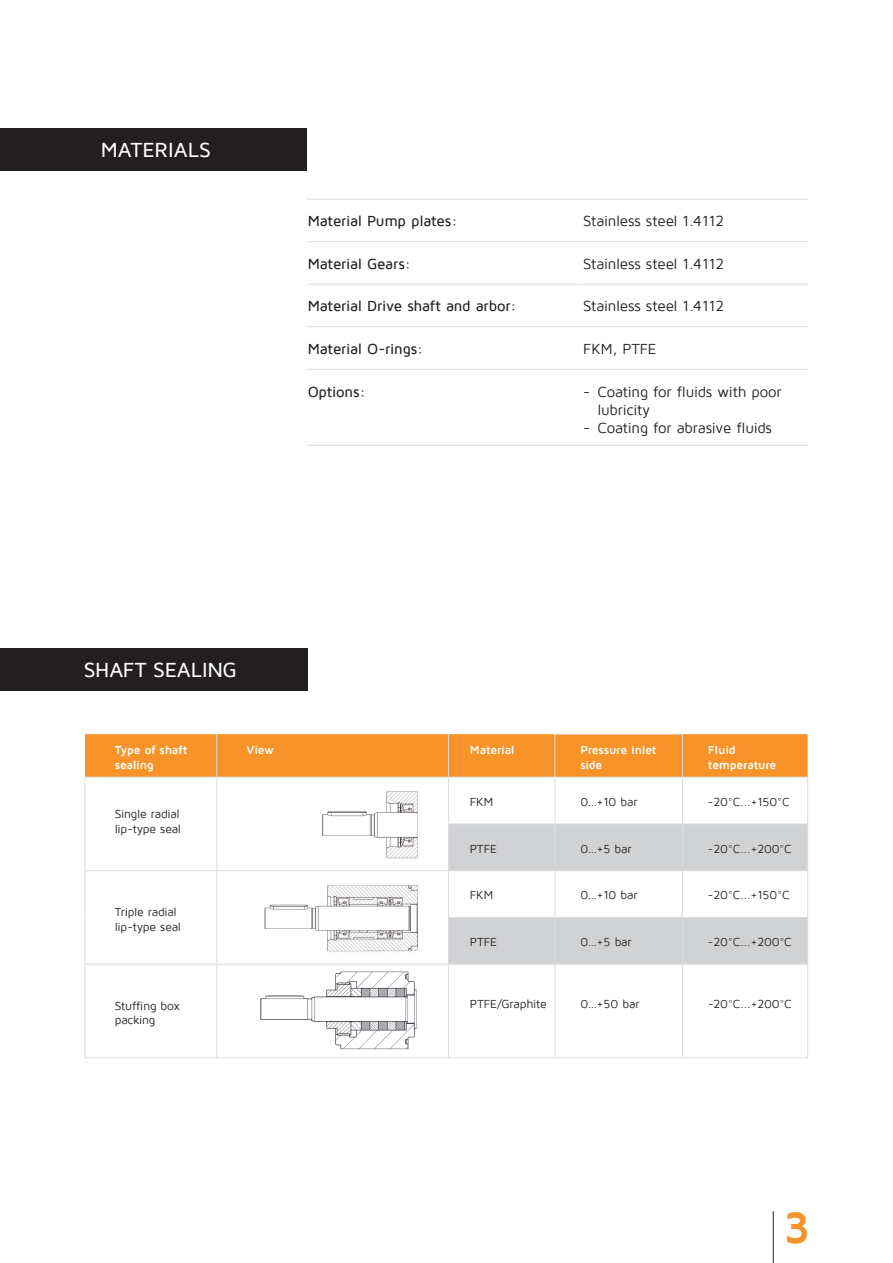
<style>
.page{position:relative;width:893px;height:1263px;background:#fff}
.page>*{position:absolute;margin:0;border:0;box-sizing:border-box;transform-origin:0 0}
.t1{font:700 45px "Maven Pro";color:#f79328}
.t2{font:500 21px "Maven Pro";letter-spacing:-.005em;color:#fff}
.t3{font:15px/18px "Maven Pro";letter-spacing:-.01em;color:#231f20}
.t4{font:500 15px "Maven Pro";letter-spacing:-.015em;color:#231f20}
.t5{font:12px/14.4px "Maven Pro";letter-spacing:-.015em;color:#231f20}
.t6{font:700 12px/14.4px "Maven Pro";letter-spacing:-.015em;color:#fff}
</style>
<div class="page">
<div style="left:0;top:129px;width:307px;height:42px;background:#231f20"></div>
<hr style="left:306px;top:199px;width:277px;height:1px;background:#dcdddf">
<hr style="left:583px;top:199px;width:226px;height:1px;background:#dcdddf">
<hr style="left:583px;top:284px;width:226px;height:1px;background:#dcdddf">
<hr style="left:308px;top:241px;width:275px;height:1px;background:#dcdddf">
<hr style="left:583px;top:241px;width:226px;height:1px;background:#dcdddf">
<hr style="left:308px;top:284px;width:275px;height:1px;background:#dcdddf">
<hr style="left:308px;top:326px;width:275px;height:1px;background:#dcdddf">
<hr style="left:583px;top:326px;width:226px;height:1px;background:#dcdddf">
<hr style="left:308px;top:369px;width:275px;height:1px;background:#dcdddf">
<hr style="left:583px;top:369px;width:226px;height:1px;background:#dcdddf">
<hr style="left:306px;top:445px;width:277px;height:1px;background:#dcdddf">
<hr style="left:583px;top:445px;width:226px;height:1px;background:#dcdddf">
<div style="left:0;top:648px;width:307px;height:43px;background:#231f20"></div>
<div style="left:85px;top:734px;width:723px;height:43px;background:#f79328"></div>
<svg style="left:449px;top:824px;width:358px;height:140px;fill:#d1d2d4"></svg>
<hr style="left:216px;top:734px;width:1px;height:43px;background:#dcdddf">
<hr style="left:448px;top:734px;width:1px;height:43px;background:#dcdddf">
<hr style="left:85px;top:777px;width:132px;height:1px;background:#dcdddf">
<hr style="left:85px;top:777px;width:1px;height:47px;background:#dcdddf">
<hr style="left:217px;top:777px;width:232px;height:1px;background:#dcdddf">
<hr style="left:216px;top:777px;width:1px;height:47px;background:#dcdddf">
<hr style="left:449px;top:777px;width:106px;height:1px;background:#dcdddf">
<hr style="left:448px;top:777px;width:1px;height:46px;background:#dcdddf">
<hr style="left:682px;top:777px;width:126px;height:1px;background:#dcdddf">
<hr style="left:807px;top:777px;width:1px;height:46px;background:#dcdddf">
<hr style="left:85px;top:824px;width:1px;height:46px;background:#dcdddf">
<hr style="left:216px;top:824px;width:1px;height:46px;background:#dcdddf">
<hr style="left:448px;top:823px;width:107px;height:1px;background:#dcdddf">
<hr style="left:448px;top:824px;width:1px;height:46px;background:#dcdddf">
<hr style="left:682px;top:823px;width:126px;height:1px;background:#dcdddf">
<hr style="left:807px;top:824px;width:1px;height:46px;background:#dcdddf">
<hr style="left:85px;top:870px;width:132px;height:1px;background:#dcdddf">
<hr style="left:85px;top:871px;width:1px;height:46px;background:#dcdddf">
<hr style="left:217px;top:870px;width:232px;height:1px;background:#dcdddf">
<hr style="left:216px;top:871px;width:1px;height:46px;background:#dcdddf">
<hr style="left:449px;top:870px;width:106px;height:1px;background:#dcdddf">
<hr style="left:448px;top:871px;width:1px;height:46px;background:#dcdddf">
<hr style="left:682px;top:870px;width:126px;height:1px;background:#dcdddf">
<hr style="left:807px;top:871px;width:1px;height:46px;background:#dcdddf">
<hr style="left:85px;top:917px;width:1px;height:47px;background:#dcdddf">
<hr style="left:216px;top:917px;width:1px;height:47px;background:#dcdddf">
<hr style="left:448px;top:917px;width:107px;height:1px;background:#dcdddf">
<hr style="left:448px;top:918px;width:1px;height:46px;background:#dcdddf">
<hr style="left:682px;top:917px;width:126px;height:1px;background:#dcdddf">
<hr style="left:807px;top:918px;width:1px;height:46px;background:#dcdddf">
<hr style="left:85px;top:964px;width:132px;height:1px;background:#dcdddf">
<hr style="left:85px;top:965px;width:1px;height:92px;background:#dcdddf">
<hr style="left:217px;top:964px;width:232px;height:1px;background:#dcdddf">
<hr style="left:216px;top:965px;width:1px;height:92px;background:#dcdddf">
<hr style="left:449px;top:964px;width:106px;height:1px;background:#dcdddf">
<hr style="left:448px;top:965px;width:1px;height:92px;background:#dcdddf">
<hr style="left:682px;top:964px;width:126px;height:1px;background:#dcdddf">
<hr style="left:807px;top:965px;width:1px;height:92px;background:#dcdddf">
<hr style="left:85px;top:1057px;width:132px;height:1px;background:#dcdddf">
<hr style="left:217px;top:1057px;width:232px;height:1px;background:#dcdddf">
<hr style="left:449px;top:1057px;width:106px;height:1px;background:#dcdddf">
<hr style="left:682px;top:1057px;width:126px;height:1px;background:#dcdddf">
<hr style="left:554px;top:734px;width:129px;height:1px;background:#dcdddf">
<hr style="left:554px;top:734px;width:1px;height:43px;background:#dcdddf">
<hr style="left:682px;top:734px;width:1px;height:43px;background:#dcdddf">
<hr style="left:555px;top:777px;width:127px;height:1px;background:#dcdddf">
<hr style="left:554px;top:777px;width:1px;height:46px;background:#dcdddf">
<hr style="left:682px;top:777px;width:1px;height:46px;background:#dcdddf">
<hr style="left:555px;top:823px;width:127px;height:1px;background:#dcdddf">
<hr style="left:554px;top:824px;width:1px;height:46px;background:#dcdddf">
<hr style="left:682px;top:824px;width:1px;height:46px;background:#dcdddf">
<hr style="left:555px;top:870px;width:127px;height:1px;background:#dcdddf">
<hr style="left:554px;top:871px;width:1px;height:46px;background:#dcdddf">
<hr style="left:682px;top:871px;width:1px;height:46px;background:#dcdddf">
<hr style="left:555px;top:917px;width:127px;height:1px;background:#dcdddf">
<hr style="left:554px;top:918px;width:1px;height:46px;background:#dcdddf">
<hr style="left:682px;top:918px;width:1px;height:46px;background:#dcdddf">
<hr style="left:555px;top:964px;width:127px;height:1px;background:#dcdddf">
<hr style="left:554px;top:965px;width:1px;height:92px;background:#dcdddf">
<hr style="left:682px;top:965px;width:1px;height:92px;background:#dcdddf">
<hr style="left:555px;top:1057px;width:127px;height:1px;background:#dcdddf">
<hr style="left:773px;top:1211px;width:1px;height:52px;background:#231f20">
<img style="left:322px;top:791px;width:96px;height:68px">
<img style="left:264px;top:885px;width:154px;height:67px">
<img style="left:260px;top:971px;width:157px;height:79px">
<h2 class="t2" style="left:101px;top:139px;width:112px">MATERIALS</h2>
<p class="t4" style="left:308px;top:213px;width:151px">Material Pump plates:</p>
<p class="t3" style="left:583px;top:213px;width:142px">Stainless steel 1.4112</p>
<p class="t4" style="left:308px;top:256px;width:105px">Material Gears:</p>
<p class="t3" style="left:583px;top:255px;width:142px">Stainless steel 1.4112</p>
<p class="t4" style="left:308px;top:298px;width:210px">Material Drive shaft and arbor:</p>
<p class="t3" style="left:583px;top:298px;width:142px">Stainless steel 1.4112</p>
<p class="t4" style="left:308px;top:341px;width:117px">Material O-rings:</p>
<p class="t3" style="left:583px;top:340px;width:75px">FKM, PTFE</p>
<p class="t4" style="left:308px;top:383px;width:60px">Options:</p>
<p class="t3" style="left:598px;top:383px;width:186px;text-indent:-14px">- Coating for fluids with poor lubricity</p>
<p class="t3" style="left:583px;top:419px;width:190px">- Coating for abrasive fluids</p>
<h2 class="t2" style="left:84px;top:658px;width:155px">SHAFT SEALING</h2>
<p class="t6" style="left:115px;top:743px;width:74px">Type of shaft sealing</p>
<p class="t6" style="left:247px;top:743px;width:29px">View</p>
<p class="t6" style="left:470px;top:743px;width:46px">Material</p>
<p class="t6" style="left:580px;top:743px;width:78px">Pressure inlet side</p>
<p class="t6" style="left:708px;top:743px;width:70px">Fluid temperature</p>
<p class="t5" style="left:115px;top:807px;width:68px">Single radial lip-type seal</p>
<p class="t5" style="left:470px;top:795px;width:25px">FKM</p>
<p class="t5" style="left:580px;top:795px;width:59px">0…+10 bar</p>
<p class="t5" style="left:708px;top:795px;width:83px">-20°C...+150°C</p>
<p class="t5" style="left:470px;top:841px;width:29px">PTFE</p>
<p class="t5" style="left:580px;top:841px;width:53px">0…+5 bar</p>
<p class="t5" style="left:708px;top:841px;width:85px">-20°C...+200°C</p>
<p class="t5" style="left:115px;top:905px;width:68px">Triple radial lip-type seal</p>
<p class="t5" style="left:470px;top:888px;width:25px">FKM</p>
<p class="t5" style="left:580px;top:888px;width:59px">0…+10 bar</p>
<p class="t5" style="left:708px;top:888px;width:83px">-20°C...+150°C</p>
<p class="t5" style="left:470px;top:935px;width:29px">PTFE</p>
<p class="t5" style="left:580px;top:935px;width:53px">0…+5 bar</p>
<p class="t5" style="left:708px;top:935px;width:85px">-20°C...+200°C</p>
<p class="t5" style="left:115px;top:999px;width:67px">Stuffing box packing</p>
<p class="t5" style="left:470px;top:997px;width:78px">PTFE/Graphite</p>
<p class="t5" style="left:580px;top:997px;width:61px">0…+50 bar</p>
<p class="t5" style="left:708px;top:997px;width:85px">-20°C...+200°C</p>
<h1 class="t1" style="left:783px;top:1204px;width:28px">3</h1>
</div>
